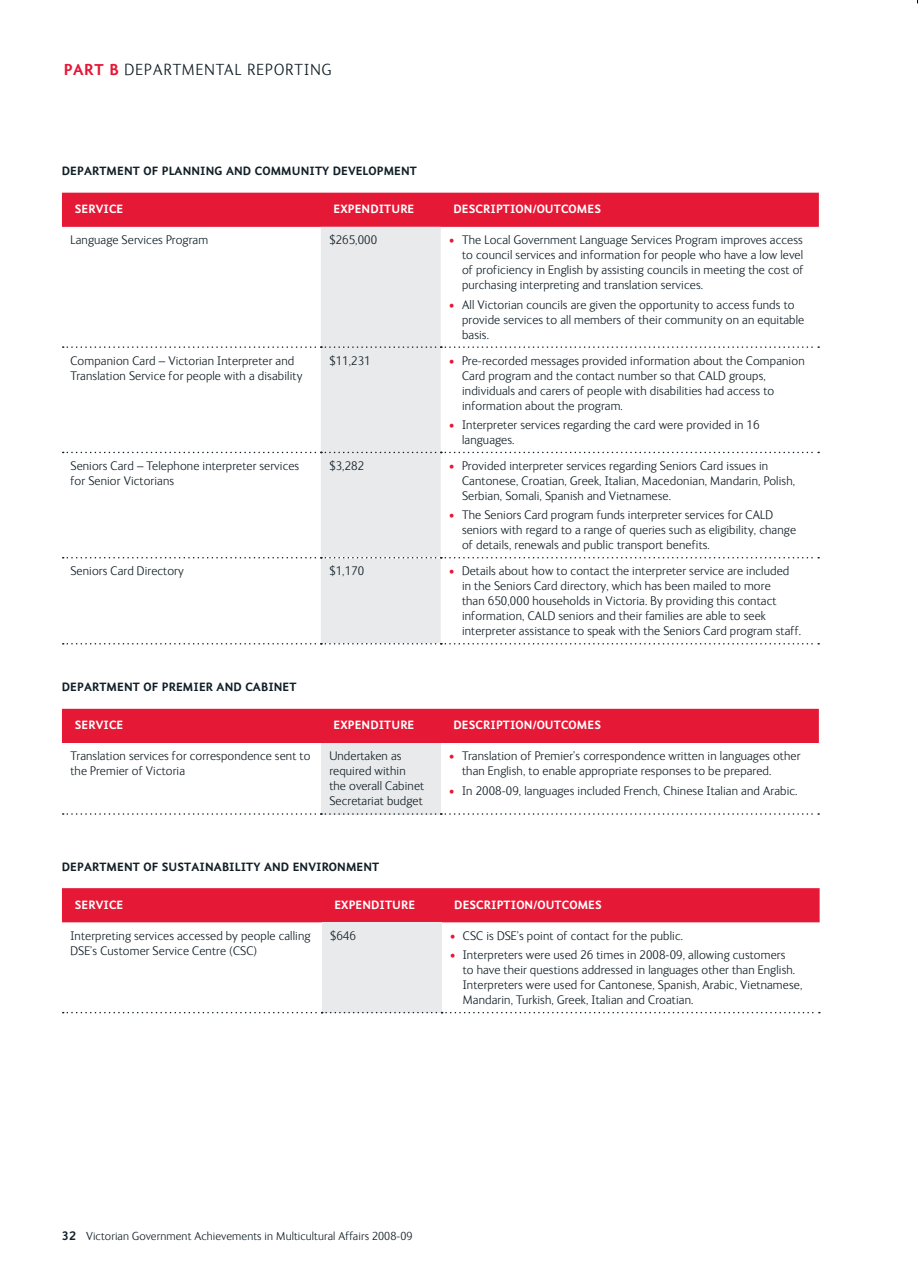
<style>
.page{position:relative;width:919px;height:1284px;background:#fff}
.page>*{position:absolute;margin:0;border:0;box-sizing:border-box;transform-origin:0 0}
.t1{font:300 16.5px "FS Ingrid";letter-spacing:.07em;color:#111f27}
.t2{font:300 12.75px/15px "FS Ingrid";letter-spacing:.01em;color:#111f27}
.t3{font:700 12px "FS Ingrid";letter-spacing:.01em;color:#fff}
.t4{font:700 12px "FS Ingrid";letter-spacing:.01em;color:#111f27}
.t5{font:300 12px "FS Ingrid";letter-spacing:.01em;color:#111f27}
.s1{font-weight:700;font-size:15.75px;color:#e51836}
.s2{color:#e51836}
.s3{font-weight:700;font-size:12.3px}
</style>
<div class="page">
<div style="left:62px;top:193px;width:756px;height:34px;background:#e51836"></div>
<div style="left:321px;top:227px;width:119px;height:416px;background:#e9eaeb"></div>
<svg style="left:63px;top:643px;width:755px;height:1px"></svg>
<svg style="left:63px;top:557px;width:755px;height:1px"></svg>
<svg style="left:63px;top:346px;width:755px;height:2px"></svg>
<svg style="left:63px;top:451px;width:755px;height:2px"></svg>
<div style="left:62px;top:708px;width:756px;height:35px;background:#e51836"></div>
<div style="left:321px;top:743px;width:119px;height:71px;background:#e9eaeb"></div>
<svg style="left:63px;top:813px;width:755px;height:1px"></svg>
<div style="left:62px;top:888px;width:757px;height:34px;background:#e51836"></div>
<div style="left:321px;top:922px;width:120px;height:90px;background:#e9eaeb"></div>
<svg style="left:63px;top:1011px;width:756px;height:2px"></svg>
<p class="t1" style="left:64px;top:61px;width:269px"><span class="s1">PART B</span> DEPARTMENTAL REPORTING</p>
<p class="t4" style="left:62px;top:164px;width:17px">DEPARTMENT</p>
<p class="t4" style="left:143px;top:164px;width:34px">OF PLANNING</p>
<p class="t4" style="left:226px;top:164px;width:10px">AND</p>
<p class="t4" style="left:255px;top:164px;width:17px">COMMUNITY</p>
<p class="t4" style="left:332px;top:164px;width:17px">DEVELOPMENT</p>
<p class="t3" style="left:75px;top:202px;width:15px">SERVICE</p>
<p class="t3" style="left:333px;top:202px;width:23px">EXPENDITURE</p>
<p class="t3" style="left:453px;top:202px;width:17px">DESCRIPTION</p>
<p class="t3" style="left:532px;top:202px;width:22px">/OUTCOMES</p>
<p class="t2" style="left:70px;top:233px;width:139px">Language Services Program</p>
<p class="t2" style="left:329px;top:233px;width:49px">$265,000</p>
<p class="t2" style="left:462px;top:233px;width:343px;text-align:justify;text-indent:-13px"><span class="s2">•</span> The Local Government Language Services Program improves access to council services and information for people who have a low level of proficiency in English by assisting councils in meeting the cost of purchasing interpreting and translation services.</p>
<p class="t2" style="left:462px;top:297px;width:343px;text-indent:-13px"><span class="s2">•</span> All Victorian councils are given the opportunity to access funds to provide services to all members of their community on an equitable basis.</p>
<p class="t2" style="left:70px;top:353px;width:233px">Companion Card – Victorian Interpreter and<br>Translation Service for people with a disability</p>
<p class="t2" style="left:329px;top:353px;width:43px">$11,231</p>
<p class="t2" style="left:462px;top:353px;width:344px;text-indent:-13px"><span class="s2">•</span> Pre-recorded messages provided information about the Companion Card program and the contact number so that CALD groups, individuals and carers of people with disabilities had access to information about the program.</p>
<p class="t2" style="left:462px;top:417px;width:299px;text-indent:-13px"><span class="s2">•</span> Interpreter services regarding the card were provided in 16 languages.</p>
<p class="t2" style="left:70px;top:458px;width:230px">Seniors Card – Telephone interpreter services for Senior Victorians</p>
<p class="t2" style="left:329px;top:458px;width:36px">$3,282</p>
<p class="t2" style="left:462px;top:458px;width:334px;text-indent:-13px"><span class="s2">•</span> Provided interpreter services regarding Seniors Card issues in<br>Cantonese, Croatian, Greek, Italian, Macedonian, Mandarin, Polish,<br>Serbian, Somali, Spanish and Vietnamese.</p>
<p class="t2" style="left:462px;top:507px;width:335px;text-indent:-13px"><span class="s2">•</span> The Seniors Card program funds interpreter services for CALD seniors with regard to a range of queries such as eligibility, change of details, renewals and public transport benefits.</p>
<p class="t2" style="left:70px;top:563px;width:115px">Seniors Card Directory</p>
<p class="t2" style="left:329px;top:563px;width:36px">$1,170</p>
<p class="t2" style="left:462px;top:563px;width:340px;text-indent:-13px"><span class="s2">•</span> Details about how to contact the interpreter service are included in the Seniors Card directory, which has been mailed to more<br>than 650,000 households in Victoria. By providing this contact information, CALD seniors and their families are able to seek interpreter assistance to speak with the Seniors Card program staff.</p>
<p class="t4" style="left:62px;top:680px;width:17px">DEPARTMENT</p>
<p class="t4" style="left:143px;top:680px;width:34px">OF PREMIER</p>
<p class="t4" style="left:216px;top:680px;width:10px">AND</p>
<p class="t4" style="left:245px;top:680px;width:9px">CABINET</p>
<p class="t3" style="left:75px;top:718px;width:15px">SERVICE</p>
<p class="t3" style="left:333px;top:718px;width:23px">EXPENDITURE</p>
<p class="t3" style="left:453px;top:718px;width:17px">DESCRIPTION</p>
<p class="t3" style="left:532px;top:718px;width:22px">/OUTCOMES</p>
<p class="t2" style="left:70px;top:749px;width:241px">Translation services for correspondence sent to the Premier of Victoria</p>
<p class="t2" style="left:329px;top:749px;width:96px">Undertaken as required within the overall Cabinet<br>Secretariat budget</p>
<p class="t2" style="left:462px;top:749px;width:339px;text-indent:-13px"><span class="s2">•</span> Translation of Premier’s correspondence written in languages other than English, to enable appropriate responses to be prepared.</p>
<p class="t2" style="left:449px;top:783px;width:349px"><span class="s2">•</span> In 2008-09, languages included French, Chinese Italian and Arabic.</p>
<p class="t4" style="left:62px;top:859px;width:17px">DEPARTMENT</p>
<p class="t4" style="left:143px;top:859px;width:34px">OF SUSTAINABILITY</p>
<p class="t4" style="left:264px;top:859px;width:10px">AND</p>
<p class="t4" style="left:292px;top:859px;width:16px">ENVIRONMENT</p>
<p class="t3" style="left:75px;top:897px;width:15px">SERVICE</p>
<p class="t3" style="left:334px;top:897px;width:23px">EXPENDITURE</p>
<p class="t3" style="left:454px;top:897px;width:17px">DESCRIPTION</p>
<p class="t3" style="left:533px;top:897px;width:22px">/OUTCOMES</p>
<p class="t2" style="left:70px;top:928px;width:241px">Interpreting services accessed by people calling<br>DSE’s Customer Service Centre (CSC)</p>
<p class="t2" style="left:330px;top:928px;width:27px">$646</p>
<p class="t2" style="left:450px;top:928px;width:234px"><span class="s2">•</span> CSC is DSE’s point of contact for the public.</p>
<p class="t2" style="left:462px;top:947px;width:341px;text-indent:-13px"><span class="s2">•</span> Interpreters were used 26 times in 2008-09, allowing customers<br>to have their questions addressed in languages other than English.<br>Interpreters were used for Cantonese, Spanish, Arabic, Vietnamese, Mandarin, Turkish, Greek, Italian and Croatian.</p>
<p class="t5" style="left:62px;top:1229px;width:352px"><span class="s3">32</span> Victorian Government Achievements in Multicultural Affairs 2008-09</p>
</div>
